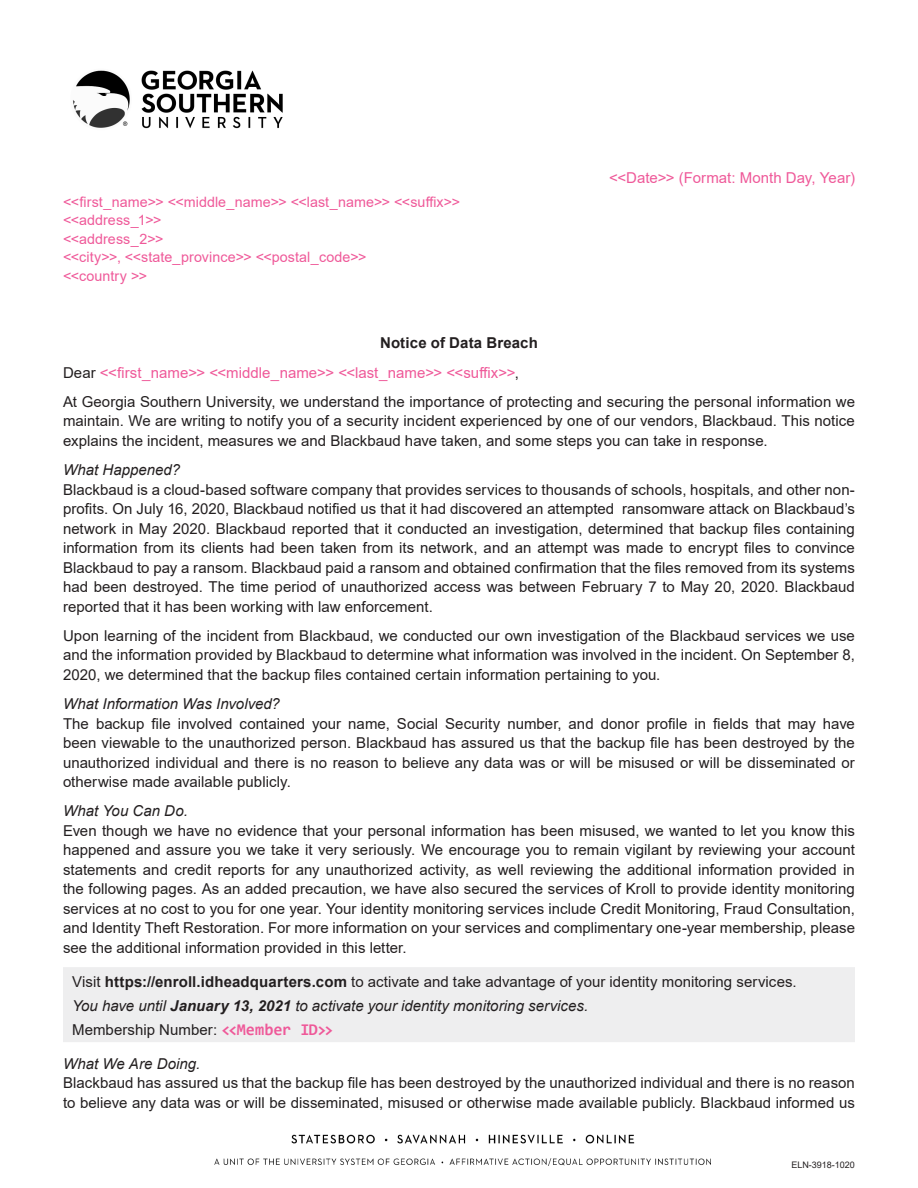
<style>
.page{position:relative;width:918px;height:1188px;background:#fff}
.page>*{position:absolute;margin:0;border:0;box-sizing:border-box;transform-origin:0 0}
.t1{font:15px/19.5px "Arial";letter-spacing:.005em;color:#231f20}
.t2{font:italic 15px "Arial";color:#231f20}
.t3{font:15px "Arial";color:#ef5999}
.t4{font:14.25px/18.6px "Arial";letter-spacing:.005em;color:#ef5999}
.t5{font:9px "Arial";color:#231f20}
.s1{font-weight:700}
.s2{color:#ef5999}
.s3{font-style:italic}
.s4{font-weight:700;font-style:italic}
.s5{font-family:"Consolas";font-weight:700;font-size:16.5px;color:#ef5999}
</style>
<div class="page">
<div style="left:63px;top:967px;width:792px;height:26px;background:#eeeeef"></div>
<div style="left:63px;top:991px;width:792px;height:26px;background:#eeeeef"></div>
<div style="left:63px;top:1015px;width:792px;height:27px;background:#eeeeef"></div>
<img style="left:72px;top:70px;width:211px;height:59px">
<img style="left:214px;top:1134px;width:497px;height:31px">
<p class="t4" style="left:63px;top:192px;width:399px">&lt;&lt;first_name&gt;&gt; &lt;&lt;middle_name&gt;&gt; &lt;&lt;last_name&gt;&gt; &lt;&lt;suffix&gt;&gt; &lt;&lt;address_1&gt;&gt;<br>&lt;&lt;address_2&gt;&gt;<br>&lt;&lt;city&gt;&gt;, &lt;&lt;state_province&gt;&gt; &lt;&lt;postal_code&gt;&gt;<br>&lt;&lt;country &gt;&gt;</p>
<p class="t3" style="left:609px;top:167px;width:247px">&lt;&lt;Date&gt;&gt; (Format: Month Day, Year)</p>
<p class="t1" style="left:63px;top:328px;width:794px;line-height:29.2px;text-indent:317px"><span class="s1">Notice of Data Breach<br></span>Dear <span class="s2">&lt;&lt;first_name&gt;&gt; &lt;&lt;middle_name&gt;&gt; &lt;&lt;last_name&gt;&gt; &lt;&lt;suffix&gt;&gt;</span>,<br>At Georgia Southern University, we understand the importance of protecting and securing the personal information we</p>
<p class="t1" style="left:63px;top:411px;width:793px">maintain. We are writing to notify you of a security incident experienced by one of our vendors, Blackbaud. This notice explains the incident, measures we and Blackbaud have taken, and some steps you can take in response.</p>
<p class="t2" style="left:63px;top:460px;width:119px">What Happened?</p>
<p class="t1" style="left:63px;top:480px;width:793px;text-align:justify">Blackbaud is a cloud-based software company that provides services to thousands of schools, hospitals, and other non&shy;profits. On July 16, 2020, Blackbaud notified us that it had discovered an attempted ransomware attack on Blackbaud’s network in May 2020. Blackbaud reported that it conducted an investigation, determined that backup files containing information from its clients had been taken from its network, and an attempt was made to encrypt files to convince Blackbaud to pay a ransom. Blackbaud paid a ransom and obtained confirmation that the files removed from its systems had been destroyed. The time period of unauthorized access was between February 7 to May 20, 2020. Blackbaud reported that it has been working with law enforcement.</p>
<p class="t1" style="left:63px;top:626px;width:793px;text-align:justify">Upon learning of the incident from Blackbaud, we conducted our own investigation of the Blackbaud services we use and the information provided by Blackbaud to determine what information was involved in the incident. On September 8, 2020, we determined that the backup files contained certain information pertaining to you.</p>
<p class="t2" style="left:63px;top:694px;width:218px">What Information Was Involved?</p>
<p class="t1" style="left:63px;top:714px;width:793px;text-align:justify">The backup file involved contained your name, Social Security number, and donor profile in fields that may have been viewable to the unauthorized person. Blackbaud has assured us that the backup file has been destroyed by the unauthorized individual and there is no reason to believe any data was or will be misused or will be disseminated or otherwise made available publicly.</p>
<p class="t2" style="left:63px;top:801px;width:126px">What You Can Do.</p>
<p class="t1" style="left:63px;top:821px;width:794px;text-align:justify">Even though we have no evidence that your personal information has been misused, we wanted to let you know this happened and assure you we take it very seriously. We encourage you to remain vigilant by reviewing your account statements and credit reports for any unauthorized activity, as well reviewing the additional information provided in the following pages. As an added precaution, we have also secured the services of Kroll to provide identity monitoring services at no cost to you for one year. Your identity monitoring services include Credit Monitoring, Fraud Consultation, and Identity Theft Restoration. For more information on your services and complimentary one-year membership, please see the additional information provided in this letter.</p>
<p class="t1" style="left:72px;top:969px;width:726px;line-height:24px">Visit <span class="s1">https://enroll.idheadquarters.com</span> to activate and take advantage of your identity monitoring services.<br><span class="s3">You have until</span> <span class="s4">January 13, 2021</span> <span class="s3">to activate your identity monitoring services.<br></span>Membership Number: <span class="s5">&lt;&lt;Member ID&gt;&gt;</span></p>
<p class="t2" style="left:63px;top:1054px;width:139px">What We Are Doing.</p>
<p class="t1" style="left:63px;top:1073px;width:793px">Blackbaud has assured us that the backup file has been destroyed by the unauthorized individual and there is no reason to believe any data was or will be disseminated, misused or otherwise made available publicly. Blackbaud informed us</p>
<p class="t5" style="left:791px;top:1158px;width:65px">ELN-3918-1020</p>
</div>
